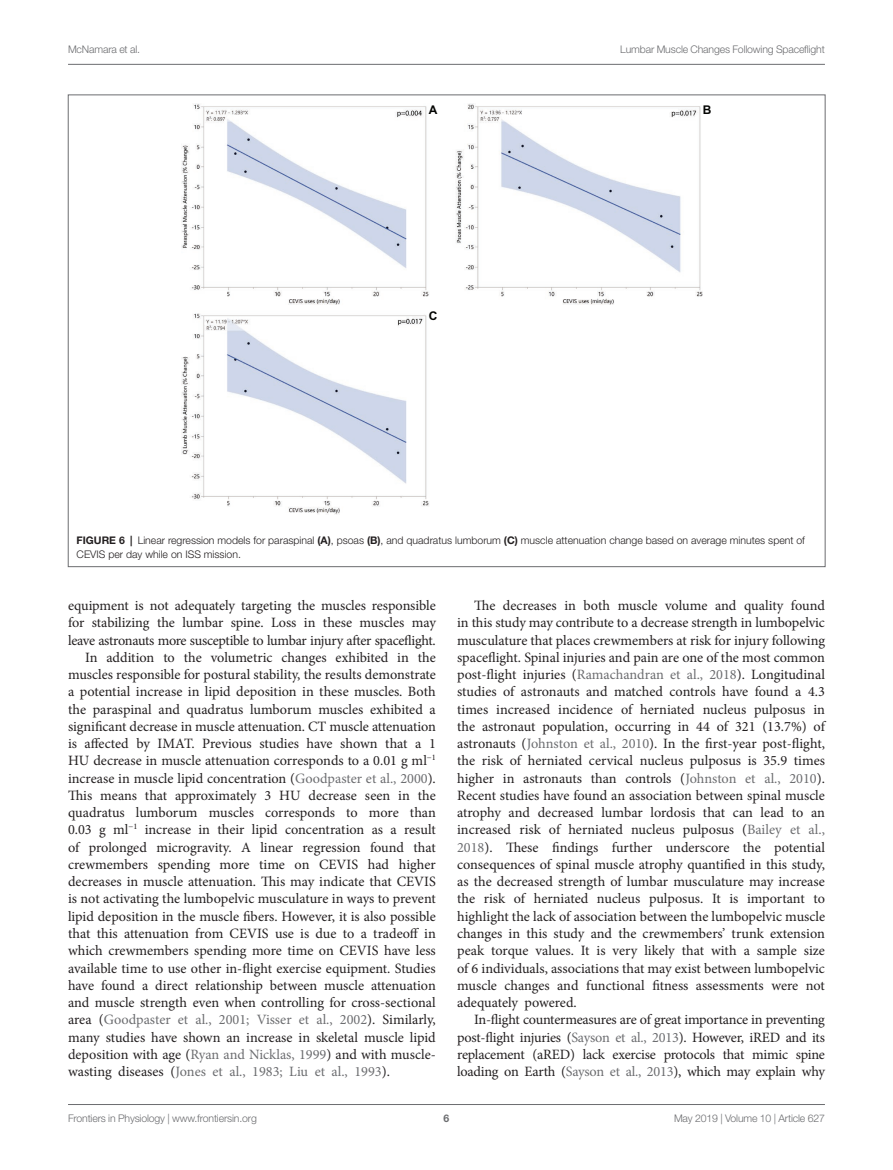
<style>
.page{position:relative;width:893px;height:1170px;background:#fff}
.page>*{position:absolute;margin:0;border:0;box-sizing:border-box;transform-origin:0 0}
.TEXT{font:14.25px/17.2px "Minion Pro";letter-spacing:-.005em;color:#231f20;text-align:justify}
.TEXT_FLUSH{font:14.25px/17.2px "Minion Pro";letter-spacing:-.025em;color:#231f20;text-align:justify}
.t1{font:700 12px "Arial";color:#040503}
.FIG_LEG{font:300 10.5px/14.2px "Helvetica Neue LT Std";color:#231f20}
.t2{font:300 10.5px "Helvetica Neue LT Std";letter-spacing:-.015em;color:#6c6d70}
.t3{font:700 10.5px "Helvetica Neue LT Std";color:#6c6d70}
.s1{font-weight:700}
.s2{color:#6c6d70}
</style>
<div class="page">
<hr style="left:68px;top:64px;width:757px;height:1px;background:#6c6d70">
<hr style="left:68px;top:1104px;width:757px;height:1px;background:#6c6d70">
<img style="left:182px;top:103px;width:521px;height:411px">
<p class="t2" style="left:68px;top:42px;width:74px">McNamara et al.</p>
<p class="t2" style="left:620px;top:42px;width:206px">Lumbar Muscle Changes Following Spaceflight</p>
<p class="t1" style="left:429px;top:101px;width:10px">A</p>
<p class="t1" style="left:703px;top:101px;width:10px">B</p>
<p class="t1" style="left:429px;top:308px;width:10px">C</p>
<p class="FIG_LEG" style="left:77px;top:533px;width:730px"><span class="s1">FIGURE 6 |</span> Linear regression models for paraspinal <span class="s1">(A)</span>, psoas <span class="s1">(B)</span>, and quadratus lumborum <span class="s1">(C)</span> muscle attenuation change based on average minutes spent of<br>CEVIS per day while on ISS mission.</p>
<p class="TEXT_FLUSH" style="left:68px;top:597px;width:369px">equipment is not adequately targeting the muscles responsible for stabilizing the lumbar spine. Loss in these muscles may leave astronauts more susceptible to lumbar injury after spaceflight.</p>
<p class="TEXT" style="left:68px;top:648px;width:369px;text-indent:17px">In addition to the volumetric changes exhibited in the muscles responsible for postural stability, the results demonstrate a potential increase in lipid deposition in these muscles. Both the paraspinal and quadratus lumborum muscles exhibited a significant decrease in muscle attenuation. CT muscle attenuation is affected by IMAT. Previous studies have shown that a 1<br>HU decrease in muscle attenuation corresponds to a 0.01 g ml<sup>−1 </sup>increase in muscle lipid concentration (<span class="s2">Goodpaster et al., 2000</span>).<br>This means that approximately 3 HU decrease seen in the quadratus lumborum muscles corresponds to more than 0.03 g ml<sup>−1</sup> increase in their lipid concentration as a result of prolonged microgravity. A linear regression found that crewmembers spending more time on CEVIS had higher decreases in muscle attenuation. This may indicate that CEVIS is not activating the lumbopelvic musculature in ways to prevent lipid deposition in the muscle fibers. However, it is also possible that this attenuation from CEVIS use is due to a tradeoff in which crewmembers spending more time on CEVIS have less available time to use other in-flight exercise equipment. Studies have found a direct relationship between muscle attenuation and muscle strength even when controlling for cross-sectional area (<span class="s2">Goodpaster et al., 2001; Visser et al., 2002</span>). Similarly, many studies have shown an increase in skeletal muscle lipid deposition with age (<span class="s2">Ryan and Nicklas, 1999</span>) and with muscle&shy;wasting diseases (<span class="s2">Jones et al., 1983; Liu et al., 1993</span>).</p>
<p class="TEXT" style="left:457px;top:597px;width:369px;text-indent:17px">The decreases in both muscle volume and quality found in this study may contribute to a decrease strength in lumbopelvic musculature that places crewmembers at risk for injury following spaceflight. Spinal injuries and pain are one of the most common post-flight injuries (<span class="s2">Ramachandran et al., 2018</span>). Longitudinal studies of astronauts and matched controls have found a 4.3 times increased incidence of herniated nucleus pulposus in the astronaut population, occurring in 44 of 321 (13.7%) of astronauts (<span class="s2">Johnston et al., 2010</span>). In the first-year post-flight, the risk of herniated cervical nucleus pulposus is 35.9 times higher in astronauts than controls (<span class="s2">Johnston et al., 2010</span>).<br>Recent studies have found an association between spinal muscle atrophy and decreased lumbar lordosis that can lead to an increased risk of herniated nucleus pulposus (<span class="s2">Bailey et al., 2018</span>). These findings further underscore the potential consequences of spinal muscle atrophy quantified in this study, as the decreased strength of lumbar musculature may increase the risk of herniated nucleus pulposus. It is important to highlight the lack of association between the lumbopelvic muscle changes in this study and the crewmembers’ trunk extension peak torque values. It is very likely that with a sample size of 6 individuals, associations that may exist between lumbopelvic muscle changes and functional fitness assessments were not adequately powered.</p>
<p class="TEXT" style="left:457px;top:1011px;width:369px;text-indent:17px">In-flight countermeasures are of great importance in preventing post-flight injuries (<span class="s2">Sayson et al., 2013</span>). However, iRED and its replacement (aRED) lack exercise protocols that mimic spine loading on Earth (<span class="s2">Sayson et al., 2013</span>), which may explain why</p>
<p class="t2" style="left:68px;top:1111px;width:190px">Frontiers in Physiology | www.frontiersin.org</p>
<p class="t3" style="left:444px;top:1111px;width:7px">6</p>
<p class="t2" style="left:674px;top:1111px;width:152px">May 2019 | Volume 10 | Article 627</p>
</div>
